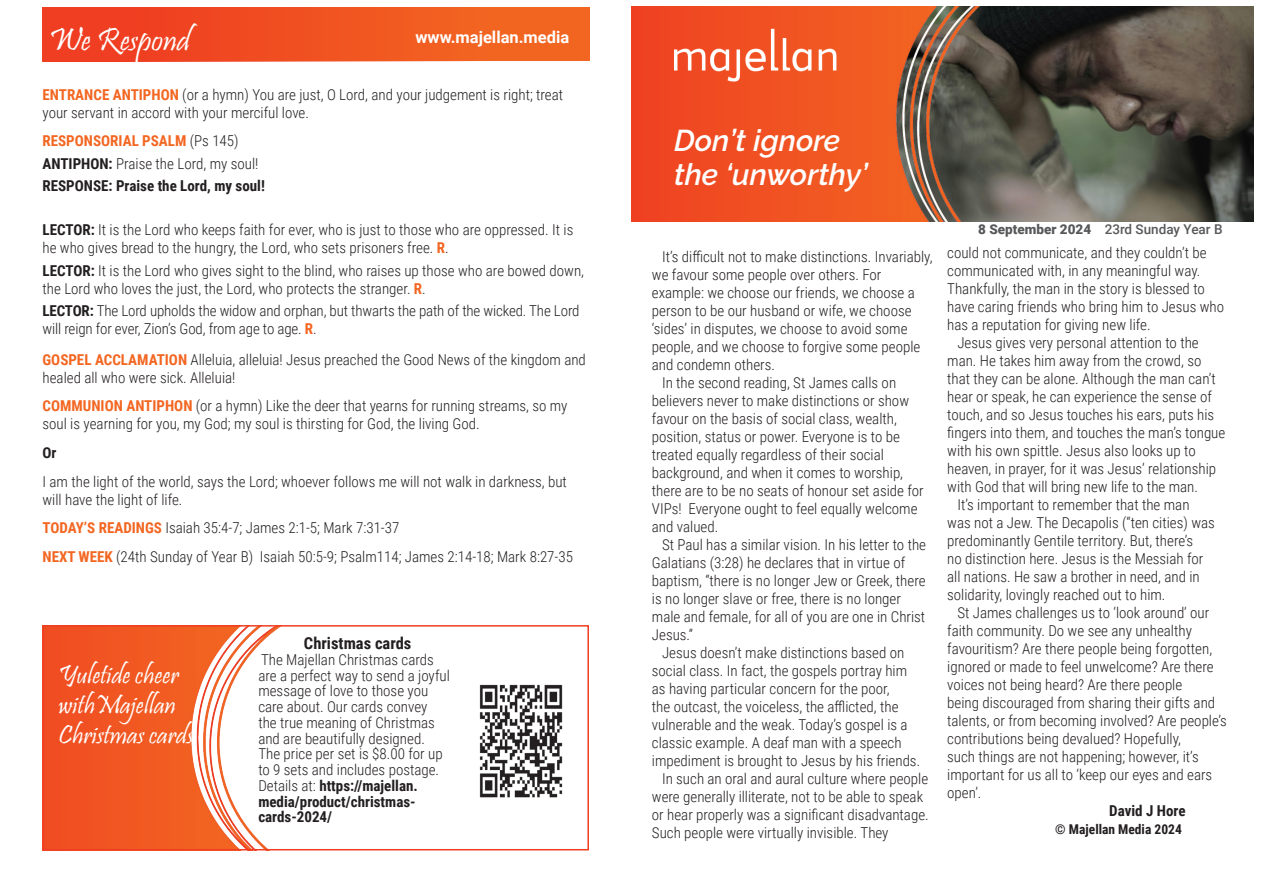
<style>
.page{position:relative;width:1263px;height:893px;background:#fff}
.page>*{position:absolute;margin:0;border:0;box-sizing:border-box;transform-origin:0 0}
.We_Respond_white_A4{font:33px "Pristina";color:#fff}
.Heading_white_A4_tem{font:italic 600 30px/34.5px "Raleway";color:#fff}
.Advert_heading_white{font:27px/30px "Pristina";color:#fff}
.Website_white{font:700 16.5px "Roboto";color:#fff}
.Advert{font:700 16.5px "Roboto Condensed";color:#231f20}
.Copyright_date{font:300 15px/18px "Roboto Condensed";color:#231f20}
.Body_2_5mm{font:300 15px/18px "Roboto Condensed";color:#231f20}
.Body_1mm{font:300 15px/18px "Roboto Condensed";color:#231f20}
.Advert-2{font:300 15px/15.8px "Roboto Condensed";color:#231f20}
.Body_3mm{font:300 15px/18px "Roboto Condensed";color:#231f20}
.Body_1mm_bold{font:700 15px "Roboto Condensed";color:#231f20}
.Body_2_5mm-2{font:700 15px "Roboto Condensed";color:#f36621}
.Copyright_date-2{font:700 15px "Roboto Condensed";color:#231f20}
.Body_2_5mm-3{font:700 15px "Roboto Condensed";color:#231f20}
.Date{font:500 13.5px "Roboto";color:#57585a}
.Copyright_date-3{font:700 13.5px "Roboto Condensed";color:#231f20}
.s1{font-weight:700;color:#f36621}
.s2{font-weight:300;color:#231f20}
.s3{font-weight:700}
.s4{font-weight:900}
</style>
<div class="page">
<img style="left:46px;top:628px;width:233px;height:219px">
<div style="left:43px;top:7px;width:537px;height:55px;background:linear-gradient(to right,#ee3822,#f36a21)"></div>
<div style="left:43px;top:625px;width:546px;height:225px;border:2px solid #ef3e22"></div>
<img style="left:1027px;top:7px;width:226px;height:214px">
<img style="left:631px;top:7px;width:396px;height:214px">
<img style="left:674px;top:28px;width:181px;height:66px">
<img style="left:479px;top:684px;width:84px;height:114px">
<p class="We_Respond_white_A4" style="left:49px;top:21px;width:143px">We Respond</p>
<p class="Website_white" style="left:415px;top:25px;width:155px">www.majellan.media</p>
<p class="Body_2_5mm" style="left:43px;top:85px;width:522px"><span class="s1">ENTRANCE ANTIPHON</span> (or a hymn) You are just, O Lord, and your judgement is right; treat your servant in accord with your merciful love.</p>
<p class="Body_2_5mm-2" style="left:43px;top:130px;width:198px">RESPONSORIAL PSALM <span class="s2">(Ps 145)</span></p>
<p class="Body_1mm" style="left:43px;top:154px;width:217px"><span class="s3">ANTIPHON:</span> Praise the Lord, my soul!</p>
<p class="Body_1mm_bold" style="left:43px;top:175px;width:224px">RESPONSE: Praise the Lord, my soul!</p>
<p class="Body_1mm" style="left:43px;top:220px;width:532px"><span class="s3">LECTOR:</span> It is the Lord who keeps faith for ever, who is just to those who are oppressed. It is he who gives bread to the hungry, the Lord, who sets prisoners free. <span class="s1">R</span>.</p>
<p class="Body_1mm" style="left:43px;top:261px;width:543px"><span class="s3">LECTOR:</span> It is the Lord who gives sight to the blind, who raises up those who are bowed down, the Lord who loves the just, the Lord, who protects the stranger. <span class="s1">R</span>.</p>
<p class="Body_1mm" style="left:43px;top:301px;width:538px"><span class="s3">LECTOR:</span> The Lord upholds the widow and orphan, but thwarts the path of the wicked. The Lord will reign for ever, Zion’s God, from age to age. <span class="s1">R</span>.</p>
<p class="Body_3mm" style="left:43px;top:350px;width:545px"><span class="s1">GOSPEL ACCLAMATION</span> Alleluia, alleluia! Jesus preached the Good News of the kingdom and healed all who were sick. Alleluia!</p>
<p class="Body_2_5mm" style="left:43px;top:396px;width:526px"><span class="s1">COMMUNION ANTIPHON</span> (or a hymn) Like the deer that yearns for running streams, so my soul is yearning for you, my God; my soul is thirsting for God, the living God.</p>
<p class="Body_2_5mm-3" style="left:43px;top:442px;width:16px">Or</p>
<p class="Body_2_5mm" style="left:43px;top:472px;width:526px">I am the light of the world, says the Lord; whoever follows me will not walk in darkness, but will have the light of life.</p>
<p class="Body_2_5mm" style="left:43px;top:518px;width:358px"><span class="s1">TODAY’S READINGS</span> Isaiah 35:4-7; James 2:1-5; Mark 7:31-37</p>
<p class="Body_2_5mm" style="left:43px;top:547px;width:532px"><span class="s1">NEXT WEEK</span> (24th Sunday of Year B) Isaiah 50:5-9; Psalm114; James 2:14-18; Mark 8:27-35</p>
<p class="Advert_heading_white" style="left:58px;top:663px;width:137px">Yuletide cheer withMajellan<br>Christmas cards</p>
<p class="Advert" style="left:304px;top:632px;width:109px">Christmas cards</p>
<p class="Advert-2" style="left:258px;top:651px;width:193px">The Majellan Christmas cards are a perfect way to send a joyful message of love to those you care about. Our cards convey<br>the true meaning of Christmas and are beautifully designed.<br>The price per set is $8.00 for up to 9 sets and includes postage.<br>Details at: <span class="s3">https://majellan. media/product/christmas&shy;cards-2024/</span></p>
<p class="Heading_white_A4_tem" style="left:674px;top:123px;width:195px">Don’t ignore the ‘unworthy’</p>
<p class="Copyright_date" style="left:652px;top:247px;width:282px;text-indent:10px">It’s difficult not to make distinctions. Invariably, we favour some people over others. For example: we choose our friends, we choose a person to be our husband or wife, we choose ‘sides’ in disputes, we choose to avoid some people, and we choose to forgive some people and condemn others.</p>
<p class="Copyright_date" style="left:652px;top:373px;width:273px;text-indent:10px">In the second reading, St James calls on believers never to make distinctions or show favour on the basis of social class, wealth, position, status or power. Everyone is to be treated equally regardless of their social background, and when it comes to worship, there are to be no seats of honour set aside for VIPs! Everyone ought to feel equally welcome and valued.</p>
<p class="Copyright_date" style="left:652px;top:535px;width:276px;text-indent:10px">St Paul has a similar vision. In his letter to the Galatians (3:28) he declares that in virtue of baptism, “there is no longer Jew or Greek, there is no longer slave or free, there is no longer male and female, for all of you are one in Christ Jesus.”</p>
<p class="Copyright_date" style="left:652px;top:643px;width:270px;text-indent:10px">Jesus doesn’t make distinctions based on social class. In fact, the gospels portray him as having particular concern for the poor,<br>the outcast, the voiceless, the afflicted, the vulnerable and the weak. Today’s gospel is a classic example. A deaf man with a speech impediment is brought to Jesus by his friends.</p>
<p class="Copyright_date" style="left:652px;top:769px;width:278px;text-indent:10px">In such an oral and aural culture where people were generally illiterate, not to be able to speak or hear properly was a significant disadvantage.<br>Such people were virtually invisible. They</p>
<p class="Date" style="left:978px;top:219px;width:246px"><span class="s4">8 September 2024</span> 23rd Sunday Year B</p>
<p class="Copyright_date" style="left:947px;top:243px;width:278px">could not communicate, and they couldn’t be communicated with, in any meaningful way.<br>Thankfully, the man in the story is blessed to have caring friends who bring him to Jesus who has a reputation for giving new life.</p>
<p class="Copyright_date" style="left:947px;top:333px;width:280px;text-indent:10px">Jesus gives very personal attention to the man. He takes him away from the crowd, so that they can be alone. Although the man can’t hear or speak, he can experience the sense of touch, and so Jesus touches his ears, puts his fingers into them, and touches the man’s tongue with his own spittle. Jesus also looks up to heaven, in prayer, for it was Jesus’ relationship with God that will bring new life to the man.</p>
<p class="Copyright_date" style="left:947px;top:495px;width:269px;text-indent:10px">It’s important to remember that the man was not a Jew. The Decapolis (“ten cities) was predominantly Gentile territory. But, there’s<br>no distinction here. Jesus is the Messiah for all nations. He saw a brother in need, and in solidarity, lovingly reached out to him.</p>
<p class="Copyright_date" style="left:947px;top:603px;width:281px;text-indent:10px">St James challenges us to ‘look around’ our faith community. Do we see any unhealthy favouritism? Are there people being forgotten, ignored or made to feel unwelcome? Are there voices not being heard? Are there people<br>being discouraged from sharing their gifts and talents, or from becoming involved? Are people’s contributions being devalued? Hopefully,<br>such things are not happening; however, it’s important for us all to ‘keep our eyes and ears open’.</p>
<p class="Copyright_date-2" style="left:1109px;top:800px;width:78px">David J Hore</p>
<p class="Copyright_date-3" style="left:1055px;top:820px;width:128px">© Majellan Media 2024</p>
</div>
